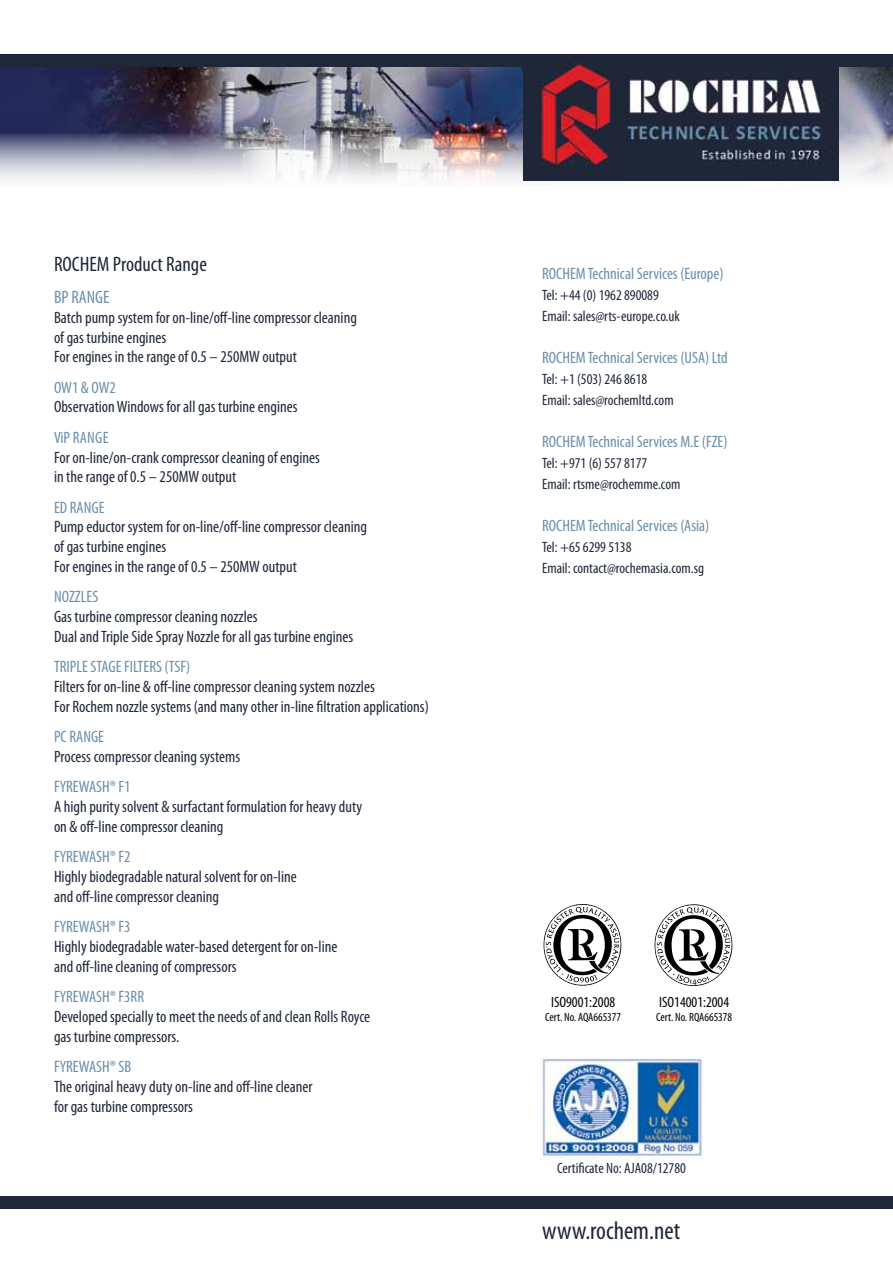
<style>
.page{position:relative;width:893px;height:1263px;background:#fff}
.page>*{position:absolute;margin:0;border:0;box-sizing:border-box;transform-origin:0 0}
.t1{font:condensed 25.5px "Myriad Pro";color:#1f2739}
.t2{font:condensed 21px "Myriad Pro";color:#1f2739}
.t3{font:condensed 18px "Myriad Pro";color:#698fac}
.t4{font:condensed 16.5px/19.8px "Myriad Pro";color:#1f2739}
.t5{font:condensed 16.5px "Myriad Pro";color:#698fac}
.t6{font:condensed 15px/21px "Myriad Pro";color:#1f2739}
.t7{font:condensed 15px "Myriad Pro";color:#000}
.t8{font:condensed 12px "Myriad Pro";color:#000}
</style>
<div class="page">
<img style="left:0;top:66px;width:893px;height:115px">
<div style="left:0;top:54px;width:893px;height:12px;background:#1f2739"></div>
<div style="left:0;top:1197px;width:893px;height:12px;background:#1f2739"></div>
<img style="left:524px;top:62px;width:315px;height:118px">
<img style="left:540px;top:1058px;width:165px;height:102px">
<svg style="left:544px;top:904px;width:77px;height:82px"></svg>
<svg style="left:655px;top:904px;width:77px;height:82px"></svg>
<p class="t2" style="left:54px;top:251px;width:154px">ROCHEM Product Range</p>
<p class="t3" style="left:54px;top:286px;width:57px">BP RANGE</p>
<p class="t4" style="left:54px;top:307px;width:304px">Batch pump system for on-line/off-line compressor cleaning of gas turbine engines<br>For engines in the range of 0.5 – 250MW output</p>
<p class="t5" style="left:54px;top:377px;width:63px">OW1 &amp; OW2</p>
<p class="t4" style="left:54px;top:397px;width:245px">ObservationWindows for all gas turbine engines</p>
<p class="t5" style="left:54px;top:427px;width:34px">ViP Range</p>
<p class="t4" style="left:54px;top:447px;width:267px">For on-line/on-crank compressor cleaning of engines in the range of 0.5 – 250MW output</p>
<p class="t5" style="left:54px;top:497px;width:52px">ED RANGE</p>
<p class="t4" style="left:54px;top:517px;width:315px">Pump eductor system for on-line/off-line compressor cleaning of gas turbine engines<br>For engines in the range of 0.5 – 250MW output</p>
<p class="t5" style="left:54px;top:587px;width:46px">NOZZLES</p>
<p class="t4" style="left:54px;top:607px;width:301px">Gas turbine compressor cleaning nozzles<br>Dual andTriple Side Spray Nozzle for all gas turbine engines</p>
<p class="t5" style="left:54px;top:657px;width:138px">TRIPLE STAGE FILTERS (TSF)</p>
<p class="t4" style="left:54px;top:676px;width:376px">Filters for on-line &amp; off-line compressor cleaning system nozzles<br>For Rochem nozzle systems (and many other in-line filtration applications)</p>
<p class="t5" style="left:54px;top:727px;width:52px">PC RANGE</p>
<p class="t4" style="left:54px;top:746px;width:188px">Process compressor cleaning systems</p>
<p class="t5" style="left:54px;top:777px;width:78px">FYREWASH® F1</p>
<p class="t4" style="left:54px;top:796px;width:310px">A high purity solvent &amp; surfactant formulation for heavy duty on &amp; off-line compressor cleaning</p>
<p class="t5" style="left:54px;top:847px;width:78px">FYREWASH® F2</p>
<p class="t4" style="left:54px;top:866px;width:244px">Highly biodegradable natural solvent for on-line and off-line compressor cleaning</p>
<p class="t5" style="left:54px;top:917px;width:78px">FYREWASH® F3</p>
<p class="t4" style="left:54px;top:936px;width:285px">Highly biodegradable water-based detergent for on-line and off-line cleaning of compressors</p>
<p class="t5" style="left:54px;top:986px;width:92px">FYREWASH® F3RR</p>
<p class="t4" style="left:54px;top:1006px;width:318px">Developed specially to meet the needs of and clean Rolls Royce gas turbine compressors.</p>
<p class="t5" style="left:54px;top:1056px;width:79px">FYREWASH® SB</p>
<p class="t4" style="left:54px;top:1076px;width:260px">The original heavy duty on-line and off-line cleaner for gas turbine compressors</p>
<p class="t5" style="left:542px;top:263px;width:183px">ROCHEMTechnical Services (Europe)</p>
<p class="t6" style="left:542px;top:284px;width:139px">Tel: +44 (0) 1962 890089<br>Email: sales@rts-europe.co.uk</p>
<p class="t5" style="left:542px;top:347px;width:187px">ROCHEMTechnical Services (USA) Ltd</p>
<p class="t6" style="left:542px;top:368px;width:133px">Tel: +1 (503) 246 8618<br>Email: sales@rochemltd.com</p>
<p class="t5" style="left:542px;top:431px;width:187px">ROCHEMTechnical Services M.E (FZE)</p>
<p class="t6" style="left:542px;top:452px;width:140px">Tel: +971 (6) 557 8177<br>Email: rtsme@rochemme.com</p>
<p class="t5" style="left:542px;top:515px;width:169px">ROCHEMTechnical Services (Asia)</p>
<p class="t6" style="left:542px;top:536px;width:164px">Tel: +65 6299 5138<br>Email: contact@rochemasia.com.sg</p>
<p class="t7" style="left:551px;top:993px;width:66px">ISO9001:2008</p>
<p class="t8" style="left:545px;top:1010px;width:77px">Cert. No. AQA665377</p>
<p class="t7" style="left:659px;top:993px;width:71px">ISO14001:2004</p>
<p class="t8" style="left:656px;top:1010px;width:77px">Cert. No. RQA665378</p>
<p class="t6" style="left:557px;top:1158px;width:130px">Certificate No: AJA08/12780</p>
<h1 class="t1" style="left:542px;top:1215px;width:140px">www.rochem.net</h1>
</div>
